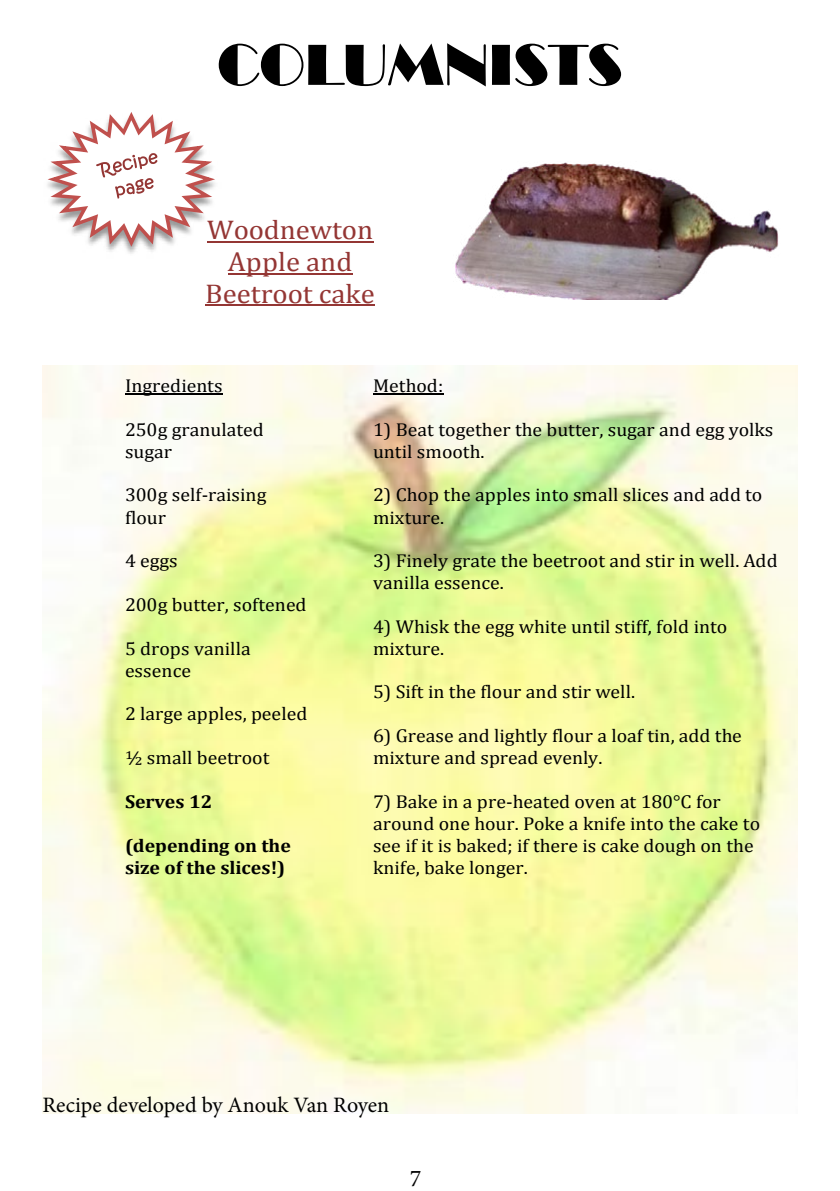
<style>
.page{position:relative;width:840px;height:1191px;background:#fff}
.page>*{position:absolute;margin:0;border:0;box-sizing:border-box;transform-origin:0 0}
.t1{font:60px "Broadway";color:#000}
.t2{font:27.2px/31.8px "Cambria";color:#943634;text-align:center;scale:1.06 1}
.t3{font:24px "Minion Pro";color:#000}
.t4{font:22px "Minion Pro";color:#000}
.t5{font:18.6px/21.8px "Cambria";color:#000;scale:1.06 1}
.t6{font:700 18.6px/22px "Cambria";letter-spacing:-.005em;color:#000;scale:1.06 1}
</style>
<div class="page">
<img style="left:43px;top:365px;width:754px;height:748px">
<hr style="left:373px;top:393px;width:70px;height:1px;background:#000">
<hr style="left:125px;top:393px;width:97px;height:1px;background:#000">
<svg style="left:47px;top:112px;width:168px;height:139px"></svg>
<img style="left:455px;top:162px;width:324px;height:137px">
<hr style="left:207px;top:241px;width:166px;height:2px;background:#943634">
<hr style="left:228px;top:273px;width:124px;height:2px;background:#943634">
<hr style="left:205px;top:304px;width:170px;height:2px;background:#943634">
<h1 class="t1" style="left:217px;top:30px;width:333px">COLUMNISTS</h1>
<h2 class="t2" style="left:205px;top:214px;width:161px">Woodnewton<br>Apple and<br>Beetroot cake</h2>
<p class="t5" style="left:125px;top:375px;width:94px">Ingredients</p>
<p class="t5" style="left:125px;top:418px;width:132px">250g granulated sugar</p>
<p class="t5" style="left:125px;top:484px;width:135px">300g self-raising flour</p>
<p class="t5" style="left:125px;top:550px;width:51px">4 eggs</p>
<p class="t5" style="left:125px;top:594px;width:172px">200g butter, softened</p>
<p class="t5" style="left:125px;top:637px;width:120px">5 drops vanilla essence</p>
<p class="t5" style="left:125px;top:703px;width:173px">2 large apples, peeled</p>
<p class="t5" style="left:125px;top:747px;width:138px">½ small beetroot</p>
<p class="t6" style="left:125px;top:790px;width:84px">Serves 12</p>
<p class="t6" style="left:125px;top:834px;width:158px">(depending on the size of the slices!)</p>
<p class="t5" style="left:373px;top:375px;width:68px">Method:</p>
<p class="t5" style="left:373px;top:418px;width:379px">1) Beat together the butter, sugar and egg yolks until smooth.</p>
<p class="t5" style="left:373px;top:484px;width:368px">2) Chop the apples into small slices and add to mixture.</p>
<p class="t5" style="left:373px;top:550px;width:383px">3) Finely grate the beetroot and stir in well. Add vanilla essence.</p>
<p class="t5" style="left:373px;top:615px;width:336px">4) Whisk the egg white until stiff, fold into mixture.</p>
<p class="t5" style="left:373px;top:681px;width:249px">5) Sift in the flour and stir well.</p>
<p class="t5" style="left:373px;top:725px;width:349px">6) Grease and lightly flour a loaf tin, add the mixture and spread evenly.</p>
<p class="t5" style="left:373px;top:790px;width:366px">7) Bake in a pre-heated oven at 180°C for around one hour. Poke a knife into the cake to see if it is baked; if there is cake dough on the knife, bake longer.</p>
<p class="t4" style="left:43px;top:1089px;width:348px">Recipe developed by Anouk Van Royen</p>
<p class="t3" style="left:410px;top:1162px;width:13px">7</p>
</div>
